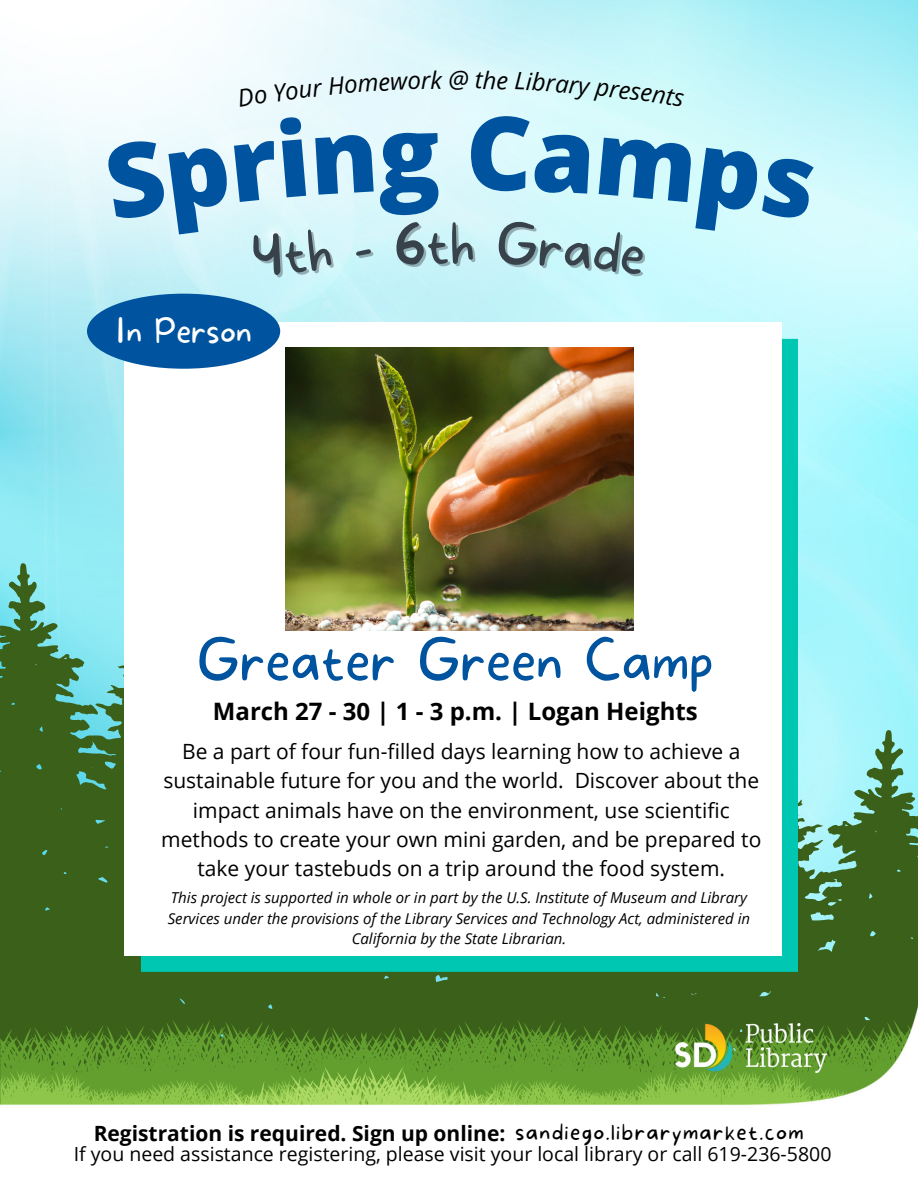
<style>
.page{position:relative;width:918px;height:1188px;background:#fff}
.page>*{position:absolute;margin:0;border:0;box-sizing:border-box;transform-origin:0 0}
.t1{font:100 55.5px "More Sugar";color:#00549f}
.t2{font:100 54.3px "More Sugar";color:#37424a}
.t3{font:100 32.7px "More Sugar";color:#fff}
.t4{font:700 24px "Open Sans";color:#000}
.t5{font:italic 24px "Open Sans";color:#000}
.t6{font:21px/29.2px "Open Sans";color:#000;text-align:center}
.t7{font:700 21px "Open Sans";color:#000}
.t8{font:19.5px "Open Sans";color:#000}
.t9{font:italic 15px/20.2px "Open Sans";color:#000;text-align:center}
.s1{font-family:"More Sugar";font-weight:100;font-size:22.5px}
</style>
<div class="page">
<img style="left:0;top:0;width:918px;height:563px">
<svg style="left:0;top:563px;width:918px;height:409px;background:#659f7b"></svg>
<img style="left:0;top:972px;width:918px;height:134px">
<img style="left:676px;top:1024px;width:150px;height:48px">
<div style="left:141px;top:339px;width:657px;height:633px;background:#00c7b2"></div>
<div style="left:124px;top:322px;width:658px;height:633px;background:#fff"></div>
<img style="left:285px;top:347px;width:348px;height:284px">
<div style="left:87px;top:294px;width:193px;height:75px;background:#00549f;border-radius:50%"></div>
<svg style="left:105px;top:115px;width:343px;height:163px;background:#ddf6fb"></svg>
<svg style="left:470px;top:114px;width:345px;height:161px;background:#d2f9fb"></svg>
<svg style="left:238px;top:87px;width:29px;height:20px"></svg>
<div style="left:274px;top:70px;width:169px;height:31px;background:#e5f8fc"></div>
<svg style="left:476px;top:70px;width:32px;height:19px"></svg>
<svg style="left:515px;top:72px;width:169px;height:35px;background:#d3f9fa"></svg>
<p class="t5" style="left:448px;top:63px;width:22px">@</p>
<h3 class="t3" style="left:117px;top:312px;width:136px">In Person</h3>
<h2 class="t2" style="left:450px;top:212px;width:27px">h</h2>
<h1 class="t1" style="left:197px;top:628px;width:518px">Greater Green Camp</h1>
<p class="t4" style="left:213px;top:694px;width:486px">March 27 - 30 | 1 - 3 p.m. | Logan Heights</p>
<p class="t6" style="left:161px;top:736px;width:602px">Be a part of four fun-filled days learning how to achieve a sustainable future for you and the world. Discover about the impact animals have on the environment, use scientific methods to create your own mini garden, and be prepared to take your tastebuds on a trip around the food system.</p>
<p class="t9" style="left:168px;top:888px;width:584px">This project is supported in whole or in part by the U.S. Institute of Museum and Library<br>Services under the provisions of the Library Services and Technology Act, administered in<br>California by the State Librarian.</p>
<p class="t7" style="left:94px;top:1119px;width:712px">Registration is required. Sign up online: <span class="s1">sandiego.librarymarket.com</span></p>
<p class="t8" style="left:74px;top:1140px;width:759px">If you need assistance registering, please visit your local library or call 619-236-5800</p>
</div>
